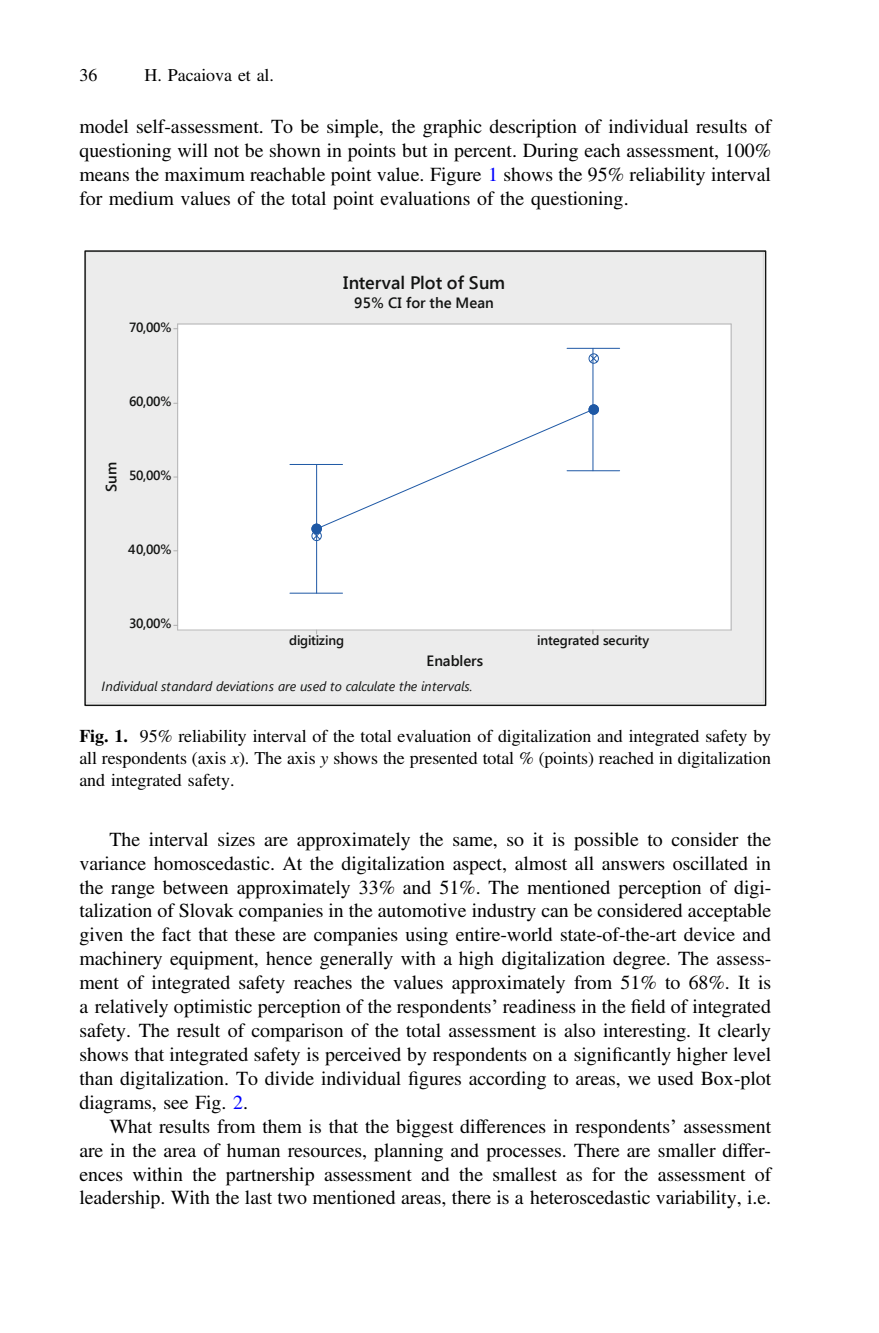
<style>
.page{position:relative;width:879px;height:1333px;background:#fff}
.page>*{position:absolute;margin:0;border:0;box-sizing:border-box;transform-origin:0 0}
.t1{font:20px/24px "Adv TT5 ada 87 cc 6";color:#000;text-align:justify}
.t2{font:18px/21.8px "Adv TT5 ada 87 cc 6";color:#000;text-align:justify}
.t3{font:600 18px "Segoe UI";color:#131413}
.t4{font:600 15px "Segoe UI";color:#131413}
.t5{font:italic 13.4px "Segoe UI";letter-spacing:-.015em;color:#131413}
.t6{font:600 13.4px "Segoe UI";letter-spacing:-.015em;color:#131413}
.s1{color:#00f}
.s2{font-family:"Adv T Teeee 58 d 9.B7"}
.s3{font-family:"Adv T Tf 2 e 4 df 62.I5"}
.s4{font-family:"Adv TT3713 a 231"}
.s5{font-family:"Adv TT5 ada 87 cc+fb 6"}
</style>
<div class="page">
<div style="left:86px;top:252px;width:677px;height:451px;background:#ececec"></div>
<div style="left:178px;top:324px;width:553px;height:306px;background:#fff"></div>
<hr style="left:178px;top:323px;width:553px;height:1px;background:#afafb0">
<hr style="left:178px;top:629px;width:553px;height:1px;background:#afafb0">
<hr style="left:731px;top:324px;width:1px;height:306px;background:#afafb0">
<hr style="left:177px;top:324px;width:1px;height:306px;background:#afafb0">
<hr style="left:567px;top:348px;width:52px;height:1px;background:#1e58a5">
<hr style="left:567px;top:470px;width:52px;height:1px;background:#1e58a5">
<hr style="left:592px;top:348px;width:1px;height:123px;background:#1e58a5">
<hr style="left:290px;top:464px;width:52px;height:1px;background:#1e58a5">
<hr style="left:290px;top:592px;width:52px;height:1px;background:#1e58a5">
<hr style="left:316px;top:464px;width:1px;height:129px;background:#1e58a5">
<div style="left:589px;top:405px;width:9px;height:9px;background:#1e58a5;border-radius:50%"></div>
<div style="left:588px;top:404px;width:11px;height:10px;border:1px solid #1e58a5;border-radius:50%"></div>
<div style="left:311px;top:523px;width:11px;height:11px;border:1px solid #1e58a5;border-radius:50%"></div>
<div style="left:588px;top:353px;width:11px;height:10px;border:1px solid #1e58a5;border-radius:50%"></div>
<svg style="left:589px;top:354px;width:9px;height:9px"></svg>
<div style="left:311px;top:531px;width:11px;height:10px;border:1px solid #1e58a5;border-radius:50%"></div>
<svg style="left:312px;top:408px;width:282px;height:132px"></svg>
<p class="t2" style="left:79px;top:66px;width:19px">36</p>
<p class="t2" style="left:145px;top:66px;width:131px">H. Pacaiova et al.</p>
<p class="t1" style="left:79px;top:116px;width:693px">model self-assessment. To be simple, the graphic description of individual results of questioning will not be shown in points but in percent. During each assessment, 100% means the maximum reachable point value. Figure <span class="s1">1</span> shows the 95% reliability interval for medium values of the total point evaluations of the questioning.</p>
<p class="t6" style="left:129px;top:317px;width:44px">70,00%</p>
<p class="t6" style="left:129px;top:392px;width:44px">60,00%</p>
<p class="t4" style="left:100px;top:492px;width:31px;rotate:-90deg">Sum</p>
<p class="t6" style="left:129px;top:465px;width:44px">50,00%</p>
<p class="t6" style="left:128px;top:539px;width:45px">40,00%</p>
<p class="t6" style="left:129px;top:614px;width:44px">30,00%</p>
<p class="t3" style="left:343px;top:269px;width:163px">Interval Plot of Sum</p>
<p class="t4" style="left:354px;top:291px;width:141px">95% CI for the Mean</p>
<p class="t6" style="left:289px;top:630px;width:57px">digitizing</p>
<p class="t6" style="left:537px;top:630px;width:113px">integrated security</p>
<p class="t4" style="left:426px;top:650px;width:58px">Enablers</p>
<p class="t5" style="left:101px;top:676px;width:373px">Individual standard deviations are used to calculate the intervals.</p>
<p class="t2" style="left:79px;top:727px;width:693px"><span class="s2">Fig. 1.</span> 95% reliability interval of the total evaluation of digitalization and integrated safety by all respondents (axis <span class="s3">x</span>). The axis <span class="s3">y</span> shows the presented total % (points) reached in digitalization and integrated safety.</p>
<p class="t1" style="left:79px;top:829px;width:693px;text-indent:30px">The interval sizes are approximately the same, so it is possible to consider the variance homoscedastic. At the digitalization aspect, almost all answers oscillated in the range between approximately 33% and 51%. The mentioned perception of digi&shy;talization of Slovak companies in the automotive industry can be considered acceptable given the fact that these are companies using entire-world state-of-the-art device and machinery equipment, hence generally with a high digitalization degree. The assess&shy;ment of integrated safety reaches the values approximately from 51% to 68%. It is a relatively optimistic perception of the respondents<span class="s4">’</span> readiness in the <span class="s5">fi</span>eld of integrated safety. The result of comparison of the total assessment is also interesting. It clearly shows that integrated safety is perceived by respondents on a signi<span class="s5">fi</span>cantly higher level than digitalization. To divide individual <span class="s5">fi</span>gures according to areas, we used Box-plot diagrams, see Fig. <span class="s1">2</span>.</p>
<p class="t1" style="left:79px;top:1116px;width:693px;text-indent:30px">What results from them is that the biggest differences in respondents<span class="s4">’</span> assessment are in the area of human resources, planning and processes. There are smaller differ&shy;ences within the partnership assessment and the smallest as for the assessment of leadership. With the last two mentioned areas, there is a heteroscedastic variability, i.e.</p>
</div>
